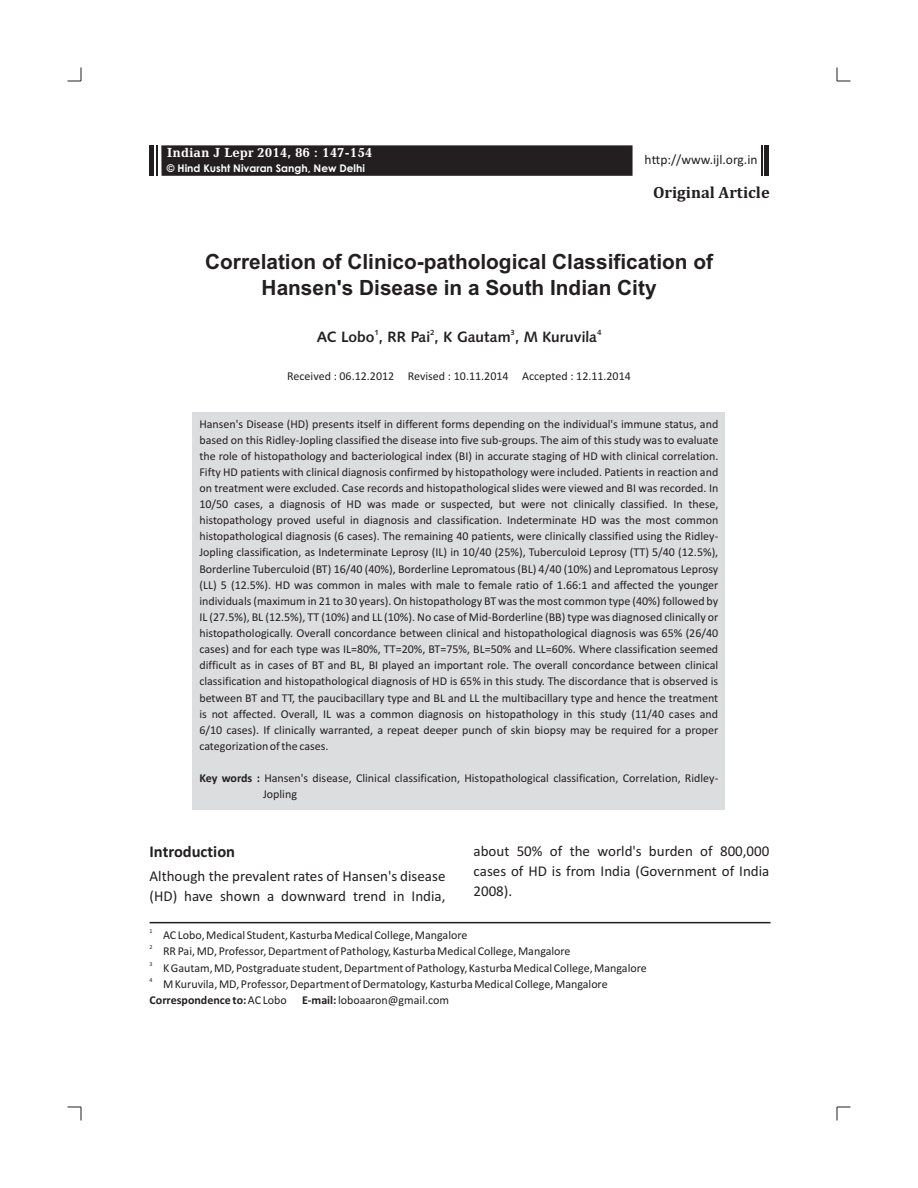
<style>
.page{position:relative;width:918px;height:1188px;background:#fff}
.page>*{position:absolute;margin:0;border:0;box-sizing:border-box;transform-origin:0 0}
.t1{font:700 21px/25.8px "Arial";color:#231f20;text-align:center}
.t2{font:700 16.5px "Cambria";color:#231f20}
.t3{font:700 16.5px "Calibri";color:#231f20}
.t4{font:15px/20.1px "Calibri";color:#231f20}
.t5{font:15px "Humanist 531 BT Roman A,Bold";color:#231f20}
.t6{font:700 13.5px "Candida BT";color:#fff}
.t7{font:13.5px "Calibri";color:#231f20}
.t8{font:12px/16px "Calibri";color:#231f20}
.t9{font:700 10.5px "Century Gothic";color:#fff}
.t10{font:7.5px "Humanist 531 BT Roman A,Bold";color:#231f20}
.t11{font:6px "Calibri";color:#231f20}
.s1{font-weight:700}
</style>
<div class="page">
<div style="left:161px;top:145px;width:472px;height:31px;background:#231f20"></div>
<div style="left:149px;top:145px;width:5px;height:31px;background:#231f20"></div>
<div style="left:193px;top:412px;width:532px;height:397px;background:#dcdddf"></div>
<hr style="left:156px;top:145px;width:2px;height:31px;background:#231f20">
<hr style="left:765px;top:145px;width:4px;height:31px;background:#231f20">
<hr style="left:761px;top:145px;width:2px;height:31px;background:#231f20">
<hr style="left:150px;top:922px;width:621px;height:1px;background:#231f20">
<svg style="left:68px;top:68px;width:14px;height:14px"></svg>
<svg style="left:837px;top:68px;width:13px;height:14px"></svg>
<svg style="left:68px;top:1107px;width:14px;height:13px"></svg>
<svg style="left:837px;top:1107px;width:13px;height:13px"></svg>
<p class="t6" style="left:167px;top:147px;width:207px">Indian J Lepr 2014, 86 : 147-154</p>
<p class="t9" style="left:167px;top:164px;width:200px">© Hind Kusht Nivaran Sangh, New Delhi</p>
<p class="t7" style="left:645px;top:154px;width:114px">http://www.ijl.org.in</p>
<h2 class="t2" style="left:653px;top:185px;width:118px">Original Article</h2>
<h1 class="t1" style="left:205px;top:251px;width:509px">Correlation of Clinico-pathological Classification of<br>Hansen's Disease in a South Indian City</h1>
<p class="t10" style="left:374px;top:329px;width:6px">1</p>
<p class="t10" style="left:430px;top:329px;width:6px">2</p>
<p class="t10" style="left:511px;top:329px;width:6px">3</p>
<p class="t10" style="left:597px;top:329px;width:6px">4</p>
<p class="t5" style="left:317px;top:331px;width:282px">AC Lobo , RR Pai , K Gautam , M Kuruvila</p>
<p class="t8" style="left:287px;top:369px;width:345px">Received : 06.12.2012 Revised : 10.11.2014 Accepted : 12.11.2014</p>
<p class="t8" style="left:199px;top:417px;width:521px;text-align:justify">Hansen's Disease (HD) presents itself in different forms depending on the individual's immune status, and based on this Ridley-Jopling classified the disease into five sub-groups. The aim of this study was to evaluate the role of histopathology and bacteriological index (BI) in accurate staging of HD with clinical correlation.<br>Fifty HD patients with clinical diagnosis confirmed by histopathology were included. Patients in reaction and on treatment were excluded. Case records and histopathological slides were viewed and BI was recorded. In 10/50 cases, a diagnosis of HD was made or suspected, but were not clinically classified. In these, histopathology proved useful in diagnosis and classification. Indeterminate HD was the most common histopathological diagnosis (6 cases). The remaining 40 patients, were clinically classified using the Ridley-Jopling classification, as Indeterminate Leprosy (IL) in 10/40 (25%), Tuberculoid Leprosy (TT) 5/40 (12.5%), Borderline Tuberculoid (BT) 16/40 (40%), Borderline Lepromatous (BL) 4/40 (10%) and Lepromatous Leprosy (LL) 5 (12.5%). HD was common in males with male to female ratio of 1.66:1 and affected the younger individuals (maximum in 21 to 30 years). On histopathology BT was the most common type (40%) followed by IL (27.5%), BL (12.5%), TT (10%) and LL (10%). No case of Mid-Borderline (BB) type was diagnosed clinically or histopathologically. Overall concordance between clinical and histopathological diagnosis was 65% (26/40 cases) and for each type was IL=80%, TT=20%, BT=75%, BL=50% and LL=60%. Where classification seemed difficult as in cases of BT and BL, BI played an important role. The overall concordance between clinical classification and histopathological diagnosis of HD is 65% in this study. The discordance that is observed is between BT and TT, the paucibacillary type and BL and LL the multibacillary type and hence the treatment is not affected. Overall, IL was a common diagnosis on histopathology in this study (11/40 cases and 6/10 cases). If clinically warranted, a repeat deeper punch of skin biopsy may be required for a proper categorization of the cases.</p>
<p class="t8" style="left:263px;top:771px;width:457px;text-indent:-64px"><span class="s1">Key words :</span> Hansen's disease, Clinical classification, Histopathological classification, Correlation, Ridley-<br>Jopling</p>
<h2 class="t3" style="left:150px;top:845px;width:87px">Introduction</h2>
<p class="t4" style="left:150px;top:867px;width:297px">Although the prevalent rates of Hansen's disease (HD) have shown a downward trend in India,</p>
<p class="t4" style="left:474px;top:842px;width:297px;text-align:justify">about 50% of the world's burden of 800,000 cases of HD is from India (Government of India 2008).</p>
<p class="t11" style="left:150px;top:928px;width:5px">1</p>
<p class="t8" style="left:163px;top:928px;width:306px">AC Lobo, Medical Student, Kasturba Medical College, Mangalore</p>
<p class="t11" style="left:150px;top:945px;width:5px">2</p>
<p class="t8" style="left:163px;top:944px;width:409px">RR Pai, MD, Professor, Department of Pathology, Kasturba Medical College, Mangalore</p>
<p class="t11" style="left:150px;top:961px;width:5px">3</p>
<p class="t8" style="left:163px;top:961px;width:485px">K Gautam,MD, Postgraduate student, Department of Pathology, Kasturba Medical College, Mangalore</p>
<p class="t11" style="left:150px;top:978px;width:5px">4</p>
<p class="t8" style="left:150px;top:977px;width:460px;text-indent:13px">M Kuruvila, MD, Professor, Department of Dermatology, Kasturba Medical College, Mangalore<br><span class="s1">Correspondence to:</span>AC Lobo</p>
<p class="t8" style="left:302px;top:993px;width:149px"><span class="s1">E-mail:</span> loboaaron@gmail.com</p>
</div>
